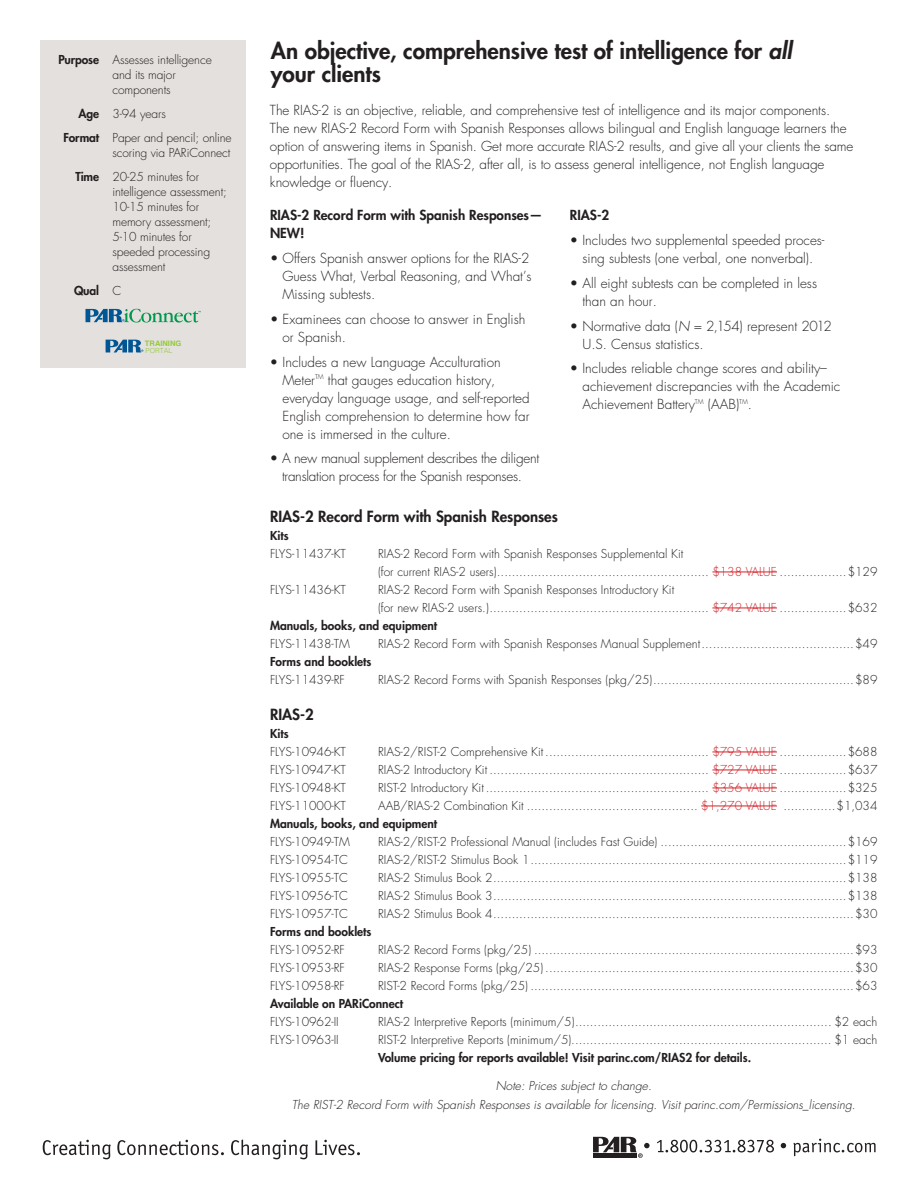
<style>
.page{position:relative;width:918px;height:1188px;background:#fff}
.page>*{position:absolute;margin:0;border:0;box-sizing:border-box;transform-origin:0 0}
.t1{font:800 22.5px/22.5px "Futura Std";color:#231f20}
.t2{font:800 15px "Futura Std";color:#231f20}
.t3{font:300 13.5px/18px "Futura Std";letter-spacing:-.005em;color:#231f20}
.t4{font:800 13.5px/18px "Futura Std";color:#231f20}
.t5{font:300 12px/15px "Futura Std";color:#231f20}
.t6{font:800 12px "Futura Std";color:#231f20}
.t7{font:italic 300 12px/18.6px "Futura Std";color:#231f20;text-align:center}
.t8{font:700 7.5px "Helvetica";color:#96c93c}
.t9{font:300 7.05px "Helvetica";color:#96c93c}
.s1{font-weight:800}
.s2{font-weight:300}
.s3{font-style:italic}
.s4{color:#d1232a}
</style>
<div class="page">
<svg style="left:43px;top:1140px;width:68px;height:19px"></svg>
<svg style="left:117px;top:1140px;width:107px;height:15px"></svg>
<svg style="left:231px;top:1140px;width:77px;height:19px"></svg>
<svg style="left:315px;top:1140px;width:45px;height:15px"></svg>
<svg style="left:657px;top:1140px;width:117px;height:12px"></svg>
<svg style="left:781px;top:1143px;width:5px;height:5px"></svg>
<svg style="left:793px;top:1139px;width:83px;height:17px"></svg>
<svg style="left:593px;top:1137px;width:57px;height:21px"></svg>
<div style="left:40px;top:40px;width:206px;height:328px;background:#e3e0dd"></div>
<svg style="left:86px;top:309px;width:115px;height:14px"></svg>
<svg style="left:106px;top:340px;width:37px;height:12px"></svg>
<hr style="left:712px;top:572px;width:65px;height:1px;background:#d1232a">
<hr style="left:712px;top:608px;width:65px;height:1px;background:#d1232a">
<hr style="left:712px;top:752px;width:65px;height:1px;background:#d1232a">
<hr style="left:712px;top:770px;width:65px;height:1px;background:#d1232a">
<hr style="left:712px;top:788px;width:65px;height:1px;background:#d1232a">
<hr style="left:701px;top:806px;width:76px;height:1px;background:#d1232a">
<p class="t5" style="left:112px;top:52px;width:101px;text-indent:-54px"><span class="s1">Purpose</span> Assesses intelligence and its major components</p>
<p class="t5" style="left:63px;top:102px;width:170px;line-height:24px;text-indent:15px"><span class="s1">Age</span> 3-94 years<br><span class="s1">Format</span> Paper and pencil; online</p>
<p class="t5" style="left:75px;top:141px;width:156px;line-height:24px;text-indent:37px">scoring via PARiConnect<br><span class="s1">Time</span> 20-25 minutes for</p>
<p class="t5" style="left:112px;top:184px;width:116px">intelligence assessment;<br>10-15 minutes for memory assessment;<br>5-10 minutes for speeded processing assessment</p>
<p class="t6" style="left:74px;top:283px;width:49px">Qual <span class="s2">C</span></p>
<p class="t8" style="left:145px;top:337px;width:38px">TRAINING</p>
<p class="t9" style="left:146px;top:344px;width:28px">PORTAL</p>
<h1 class="t1" style="left:271px;top:40px;width:523px">An objective, comprehensive test of intelligence for <span class="s3">all </span>your clients</h1>
<p class="t3" style="left:270px;top:101px;width:585px">The RIAS-2 is an objective, reliable, and comprehensive test of intelligence and its major components.<br>The new RIAS-2 Record Form with Spanish Responses allows bilingual and English language learners the option of answering items in Spanish. Get more accurate RIAS-2 results, and give all your clients the same opportunities. The goal of the RIAS-2, after all, is to assess general intelligence, not English language knowledge or fluency.</p>
<p class="t4" style="left:270px;top:206px;width:274px">RIAS-2 Record Form with Spanish Responses—<br>NEW!</p>
<p class="t3" style="left:283px;top:250px;width:251px;text-indent:-13px">• Offers Spanish answer options for the RIAS-2<br>Guess What, Verbal Reasoning, and What’s<br>Missing subtests.</p>
<p class="t3" style="left:283px;top:310px;width:244px;text-indent:-13px">• Examinees can choose to answer in English or Spanish.</p>
<p class="t3" style="left:283px;top:353px;width:249px;text-indent:-13px">• Includes a new Language Acculturation Meter<sup>TM</sup> that gauges education history, everyday language usage, and self-reported English comprehension to determine how far one is immersed in the culture.</p>
<p class="t3" style="left:270px;top:450px;width:271px;text-align:center">• A new manual supplement describes the diligent translation process for the Spanish responses.</p>
<p class="t4" style="left:570px;top:206px;width:41px">RIAS-2</p>
<p class="t3" style="left:570px;top:232px;width:256px;text-align:center">• Includes two supplemental speeded proces&shy;sing subtests (one verbal, one nonverbal).</p>
<p class="t3" style="left:582px;top:274px;width:236px;text-indent:-13px">• All eight subtests can be completed in less than an hour.</p>
<p class="t3" style="left:582px;top:317px;width:251px;text-indent:-13px">• Normative data (<span class="s3">N</span> = 2,154) represent 2012<br>U.S. Census statistics.</p>
<p class="t3" style="left:582px;top:360px;width:259px;text-indent:-13px">• Includes reliable change scores and ability– achievement discrepancies with the Academic<br>Achievement Battery<sup>TM</sup> (AAB)<sup>TM</sup>.</p>
<p class="t2" style="left:270px;top:507px;width:289px">RIAS-2 Record Form with Spanish Responses</p>
<p class="t6" style="left:270px;top:528px;width:20px">Kits</p>
<p class="t5" style="left:270px;top:546px;width:77px">FLYS-11437-KT</p>
<p class="t5" style="left:378px;top:545px;width:501px;line-height:18px">RIAS-2 Record Form with Spanish Responses Supplemental Kit<br>(for current RIAS-2 users)......................................................... <span class="s4">$138 VALUE</span> ..................$129</p>
<p class="t5" style="left:270px;top:582px;width:77px">FLYS-11436-KT</p>
<p class="t5" style="left:378px;top:582px;width:298px">RIAS-2 Record Form with Spanish Responses Introductory Kit</p>
<p class="t5" style="left:378px;top:600px;width:501px">(for new RIAS-2 users.)........................................................... <span class="s4">$742 VALUE</span> ..................$632</p>
<p class="t6" style="left:270px;top:618px;width:169px">Manuals, books, and equipment</p>
<p class="t5" style="left:270px;top:636px;width:81px">FLYS-11438-TM</p>
<p class="t5" style="left:378px;top:636px;width:501px">RIAS-2 Record Form with Spanish Responses Manual Supplement.........................................$49</p>
<p class="t6" style="left:270px;top:654px;width:103px">Forms and booklets</p>
<p class="t5" style="left:270px;top:672px;width:76px">FLYS-11439-RF</p>
<p class="t5" style="left:378px;top:672px;width:501px">RIAS-2 Record Forms with Spanish Responses (pkg/25)......................................................$89</p>
<p class="t2" style="left:270px;top:705px;width:45px">RIAS-2</p>
<p class="t6" style="left:270px;top:726px;width:20px">Kits</p>
<p class="t5" style="left:270px;top:744px;width:77px">FLYS-10946-KT</p>
<p class="t5" style="left:378px;top:744px;width:501px">RIAS-2/RIST-2 Comprehensive Kit............................................ <span class="s4">$795 VALUE</span> ..................$688</p>
<p class="t5" style="left:270px;top:762px;width:77px">FLYS-10947-KT</p>
<p class="t5" style="left:378px;top:762px;width:501px">RIAS-2 Introductory Kit ........................................................... <span class="s4">$727 VALUE</span> ..................$637</p>
<p class="t5" style="left:270px;top:780px;width:77px">FLYS-10948-KT</p>
<p class="t5" style="left:378px;top:780px;width:501px">RIST-2 Introductory Kit............................................................ <span class="s4">$356 VALUE</span> ..................$325</p>
<p class="t5" style="left:270px;top:798px;width:77px">FLYS-11000-KT</p>
<p class="t5" style="left:270px;top:797px;width:609px;line-height:18px;text-indent:108px">AAB/RIAS-2 Combination Kit .............................................. <span class="s4">$1,270 VALUE</span> ..............$1,034<br><span class="s1">Manuals, books, and equipment</span></p>
<p class="t5" style="left:270px;top:834px;width:81px">FLYS-10949-TM</p>
<p class="t5" style="left:378px;top:834px;width:501px">RIAS-2/RIST-2 Professional Manual (includes Fast Guide) ..................................................$169</p>
<p class="t5" style="left:270px;top:852px;width:80px">FLYS-10954-TC</p>
<p class="t5" style="left:378px;top:852px;width:501px">RIAS-2/RIST-2 Stimulus Book 1.....................................................................................$119</p>
<p class="t5" style="left:270px;top:870px;width:80px">FLYS-10955-TC</p>
<p class="t5" style="left:378px;top:870px;width:501px">RIAS-2 Stimulus Book 2...............................................................................................$138</p>
<p class="t5" style="left:270px;top:888px;width:80px">FLYS-10956-TC</p>
<p class="t5" style="left:378px;top:888px;width:501px">RIAS-2 Stimulus Book 3...............................................................................................$138</p>
<p class="t5" style="left:270px;top:906px;width:80px">FLYS-10957-TC</p>
<p class="t5" style="left:378px;top:906px;width:501px">RIAS-2 Stimulus Book 4.................................................................................................$30</p>
<p class="t6" style="left:270px;top:924px;width:103px">Forms and booklets</p>
<p class="t5" style="left:270px;top:942px;width:76px">FLYS-10952-RF</p>
<p class="t5" style="left:378px;top:942px;width:501px">RIAS-2 Record Forms (pkg/25) ......................................................................................$93</p>
<p class="t5" style="left:270px;top:960px;width:76px">FLYS-10953-RF</p>
<p class="t5" style="left:378px;top:960px;width:501px">RIAS-2 Response Forms (pkg/25) ...................................................................................$30</p>
<p class="t5" style="left:270px;top:978px;width:76px">FLYS-10958-RF</p>
<p class="t5" style="left:378px;top:978px;width:501px">RIST-2 Record Forms (pkg/25) .......................................................................................$63</p>
<p class="t6" style="left:270px;top:996px;width:135px">Available on PARiConnect</p>
<p class="t5" style="left:270px;top:1014px;width:70px">FLYS-10962-II</p>
<p class="t5" style="left:378px;top:1014px;width:501px">RIAS-2 Interpretive Reports (minimum/5)..................................................................... $2 each</p>
<p class="t5" style="left:270px;top:1032px;width:70px">FLYS-10963-II</p>
<p class="t5" style="left:378px;top:1032px;width:501px">RIST-2 Interpretive Reports (minimum/5)...................................................................... $1 each</p>
<p class="t6" style="left:378px;top:1050px;width:375px">Volume pricing for reports available! Visit parinc.com/RIAS2 for details.</p>
<p class="t7" style="left:292px;top:1077px;width:565px">Note: Prices subject to change.<br>The RIST-2 Record Form with Spanish Responses is available for licensing. Visit parinc.com/Permissions_licensing.</p>
</div>
